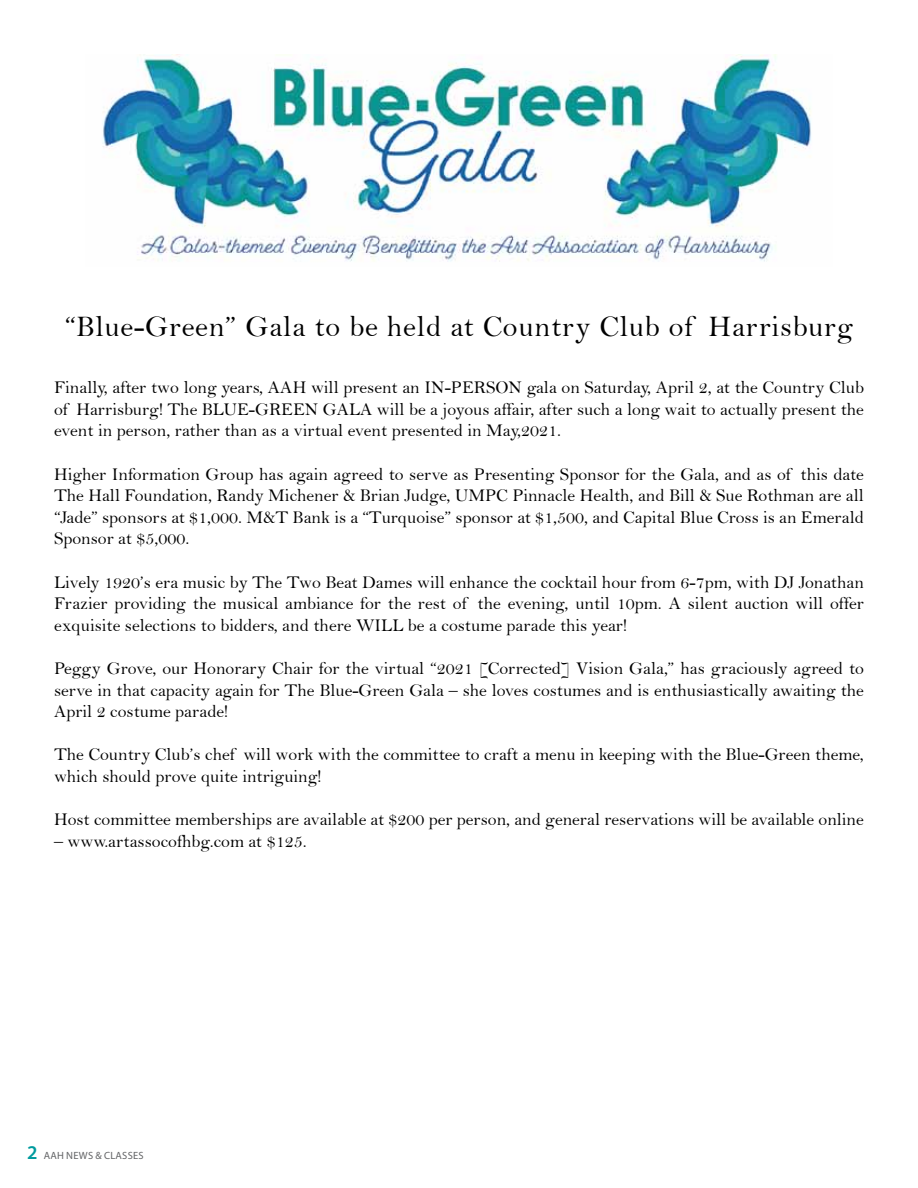
<style>
.page{position:relative;width:918px;height:1188px;background:#fff}
.page>*{position:absolute;margin:0;border:0;box-sizing:border-box;transform-origin:0 0}
.t1{font:30px "Bell";letter-spacing:.025em;color:#000}
.t2{font:18px/21.6px "Bell";color:#000;text-align:justify}
.t3{font:10.5px "Myriad Pro";letter-spacing:.02em;color:#636466}
.s1{font-weight:600;font-size:19.5px;color:#009b9e}
</style>
<div class="page">
<img style="left:102px;top:55px;width:709px;height:207px">
<h1 class="t1" style="left:65px;top:309px;width:790px">“Blue-Green” Gala to be held at Country Club of Harrisburg</h1>
<p class="t2" style="left:54px;top:377px;width:812px">Finally, after two long years, AAH will present an IN-PERSON gala on Saturday, April 2, at the Country Club of Harrisburg! The BLUE-GREEN GALA will be a joyous affair, after such a long wait to actually present the event in person, rather than as a virtual event presented in May,2021.</p>
<p class="t2" style="left:54px;top:463px;width:811px">Higher Information Group has again agreed to serve as Presenting Sponsor for the Gala, and as of this date The Hall Foundation, Randy Michener &amp; Brian Judge, UMPC Pinnacle Health, and Bill &amp; Sue Rothman are all “Jade” sponsors at $1,000. M&amp;T Bank is a “Turquoise” sponsor at $1,500, and Capital Blue Cross is an Emerald Sponsor at $5,000.</p>
<p class="t2" style="left:54px;top:571px;width:811px">Lively 1920’s era music by The Two Beat Dames will enhance the cocktail hour from 6-7pm, with DJ Jonathan Frazier providing the musical ambiance for the rest of the evening, until 10pm. A silent auction will offer exquisite selections to bidders, and there WILL be a costume parade this year!</p>
<p class="t2" style="left:54px;top:657px;width:812px">Peggy Grove, our Honorary Chair for the virtual “2021 [Corrected] Vision Gala,” has graciously agreed to serve in that capacity again for The Blue-Green Gala – she loves costumes and is enthusiastically awaiting the April 2 costume parade!</p>
<p class="t2" style="left:54px;top:744px;width:811px">The Country Club’s chef will work with the committee to craft a menu in keeping with the Blue-Green theme, which should prove quite intriguing!</p>
<p class="t2" style="left:54px;top:809px;width:811px">Host committee memberships are available at $200 per person, and general reservations will be available online</p>
<p class="t2" style="left:54px;top:830px;width:254px">– www.artassocofhbg.com at $125.</p>
<p class="t3" style="left:27px;top:1149px;width:118px"><span class="s1">2</span> AAH NEWS &amp; CLASSES</p>
</div>
